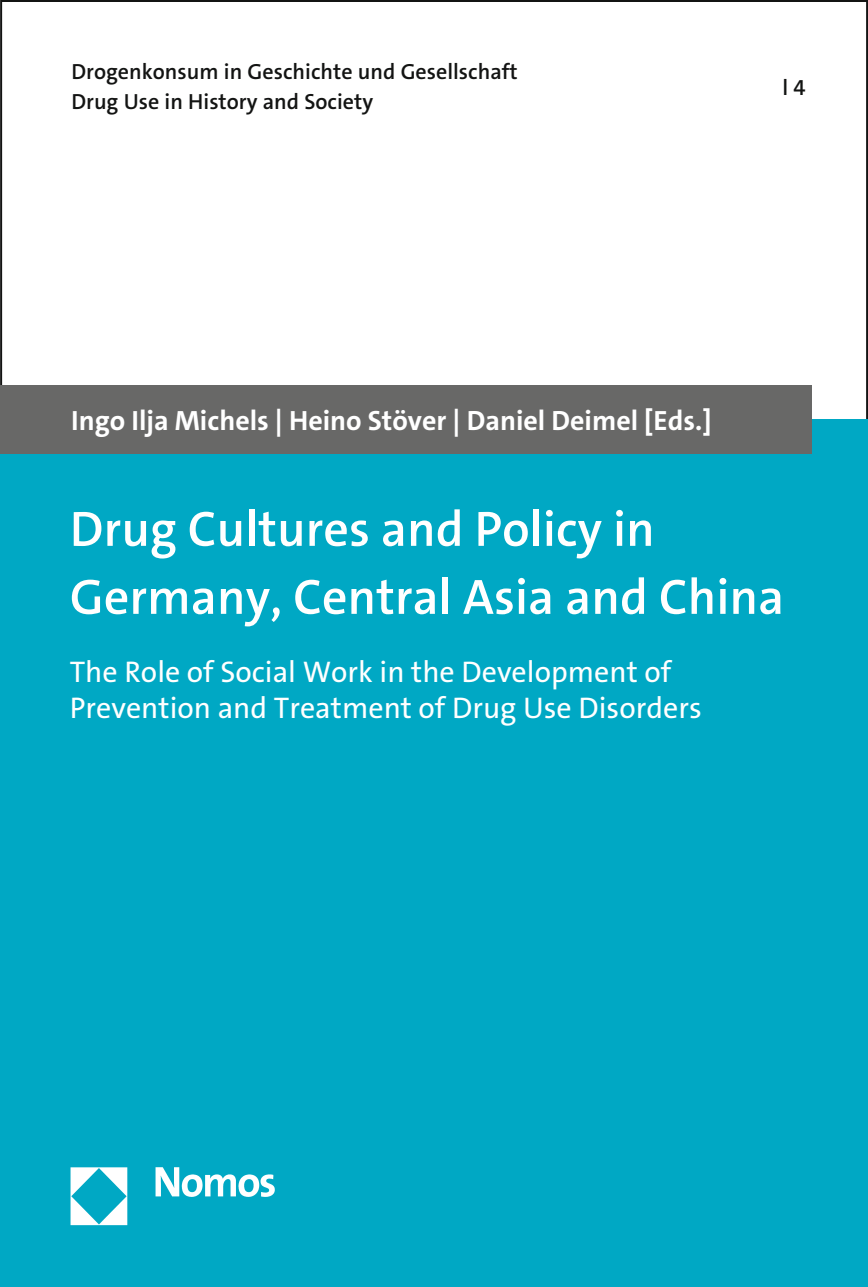
<style>
.page{position:relative;width:868px;height:1287px;background:#fff}
.page>*{position:absolute;margin:0;border:0;box-sizing:border-box;transform-origin:0 0}
.t1{font:600 50px/68px "The Sans C5";color:#fff}
.t2{font:30px/36px "The Sans Os F";color:#fff}
.t3{font:700 28px "The Sans C5";color:#fff}
.t4{font:600 22px "The Sans C5";color:#131413}
</style>
<div class="page">
<div style="left:0;top:420px;width:867px;height:867px;background:#00a8c4"></div>
<img style="left:70px;top:1167px;width:205px;height:59px">
<div style="left:0;top:386px;width:811px;height:68px;background:#686867"></div>
<p class="t4" style="left:71px;top:57px;width:448px">Drogenkonsum in Geschichte und Gesellschaft</p>
<p class="t4" style="left:71px;top:87px;width:303px">Drug Use in History and Society</p>
<p class="t4" style="left:782px;top:73px;width:25px">l4</p>
<p class="t3" style="left:71px;top:403px;width:641px">Ingo Ilja Michels | Heino Stöver | Daniel Deimel [Eds.]</p>
<h1 class="t1" style="left:70px;top:495px;width:715px">Drug Cultures and Policy in<br>Germany, Central Asia and China</h1>
<p class="t2" style="left:70px;top:654px;width:633px">The Role of Social Work in the Development of<br>Prevention and Treatment of Drug Use Disorders</p>
</div>
